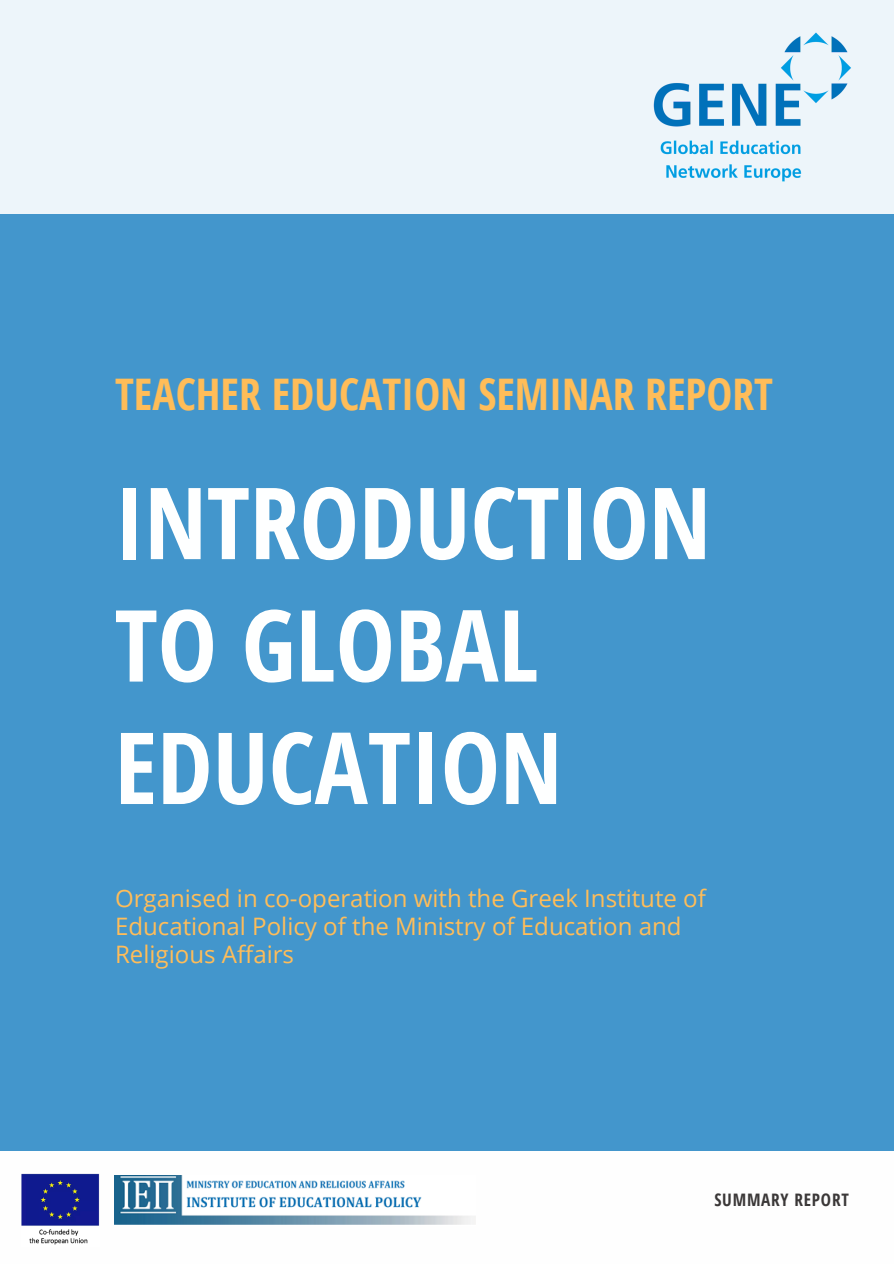
<style>
.page{position:relative;width:894px;height:1264px;background:#fff}
.page>*{position:absolute;margin:0;border:0;box-sizing:border-box;transform-origin:0 0}
.t1{font:700 99.45px/122.4px "Open Sans Condensed";color:#feffff}
.t2{font:700 43.5px "Open Sans Condensed";color:#ffbd59}
.t3{font:24px/28.2px "Open Sans";color:#ffbd59}
.t4{font:700 17.25px "Open Sans Condensed";letter-spacing:.045em;color:#3b3838}
</style>
<div class="page">
<div style="left:0;top:0;width:893px;height:1263px;background:#edf5fa"></div>
<div style="left:0;top:214px;width:893px;height:1049px;background:#4396cc"></div>
<img style="left:653px;top:32px;width:198px;height:150px">
<div style="left:0;top:1151px;width:893px;height:112px;background:#fefefe"></div>
<img style="left:115px;top:1175px;width:360px;height:50px">
<img style="left:21px;top:1173px;width:79px;height:72px">
<p class="t2" style="left:115px;top:364px;width:659px">TEACHER EDUCATION SEMINAR REPORT</p>
<p class="t1" style="left:115px;top:459px;width:597px">INTRODUCTION<br>TO GLOBAL<br>EDUCATION</p>
<p class="t3" style="left:115px;top:883px;width:592px">Organised in co-operation with the Greek Institute of<br>Educational Policy of the Ministry of Education and</p>
<p class="t3" style="left:115px;top:939px;width:180px">Religious Affairs</p>
<p class="t4" style="left:714px;top:1187px;width:136px">SUMMARY REPORT</p>
</div>
